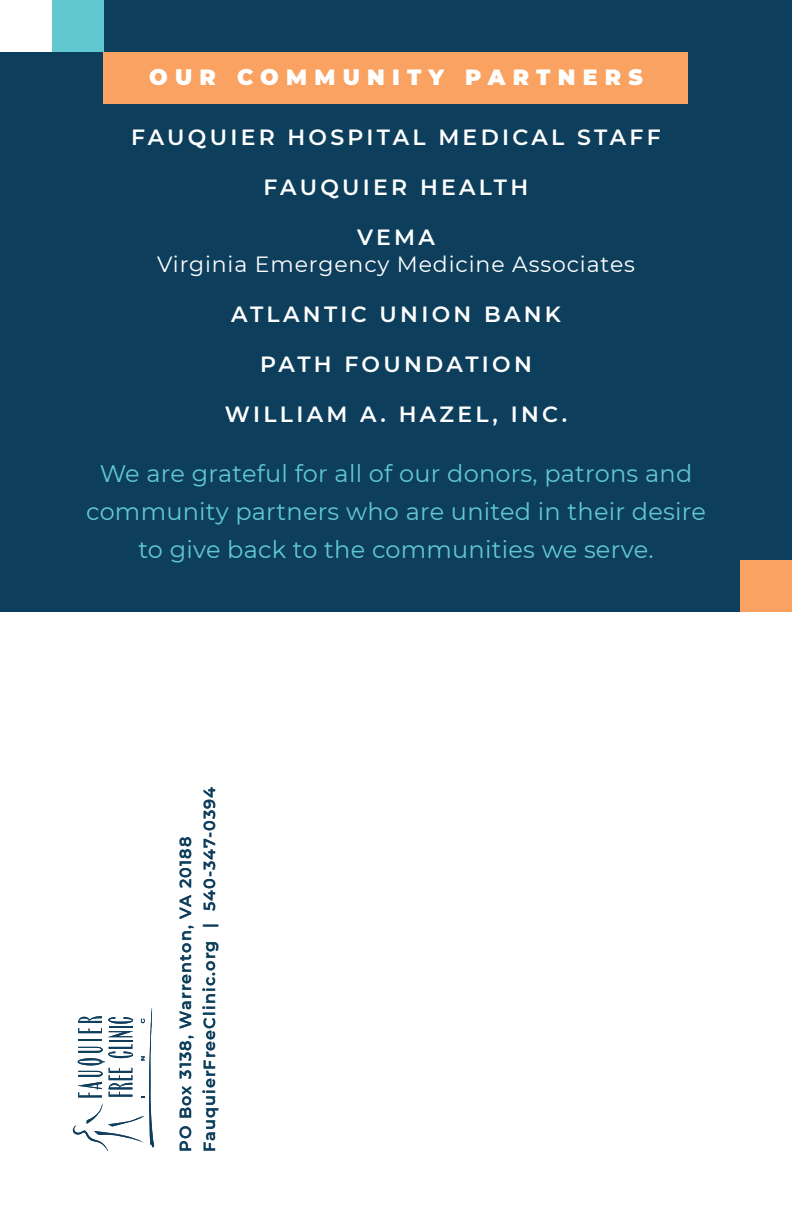
<style>
.page{position:relative;width:792px;height:1224px;background:#fff}
.page>*{position:absolute;margin:0;border:0;box-sizing:border-box;transform-origin:0 0}
.t1{font:24px/38px "Montserrat";letter-spacing:.01em;color:#61c8d0;text-align:center}
.t2{font:600 22px "Montserrat";letter-spacing:.15em;color:#fff}
.t3{font:22px "Montserrat";letter-spacing:.04em;color:#fff}
.t4{font:900 22px "Montserrat";letter-spacing:.33em;color:#fff}
.t5{font:600 16px/24px "Montserrat";letter-spacing:.07em;color:#0d3e5c}
</style>
<div class="page">
<div style="left:0;top:0;width:792px;height:612px;background:#0d3e5c"></div>
<svg style="left:73px;top:1008px;width:81px;height:143px"></svg>
<div style="left:43px;top:0;width:61px;height:52px;background:#61c8d0"></div>
<div style="left:0;top:0;width:52px;height:52px;background:#fff"></div>
<div style="left:740px;top:560px;width:52px;height:52px;background:#f9a261"></div>
<div style="left:104px;top:52px;width:584px;height:52px;background:#f9a261"></div>
<p class="t4" style="left:149px;top:61px;width:495px">OUR COMMUNITY PARTNERS</p>
<p class="t2" style="left:131px;top:122px;width:531px">FAUQUIER HOSPITAL MEDICAL STAFF</p>
<p class="t2" style="left:264px;top:172px;width:266px">FAUQUIER HEALTH</p>
<p class="t2" style="left:357px;top:222px;width:79px">VEMA</p>
<p class="t3" style="left:157px;top:249px;width:479px">Virginia Emergency Medicine Associates</p>
<p class="t2" style="left:231px;top:299px;width:331px">ATLANTIC UNION BANK</p>
<p class="t2" style="left:260px;top:349px;width:273px">PATH FOUNDATION</p>
<p class="t2" style="left:225px;top:399px;width:344px">WILLIAM A. HAZEL, INC.</p>
<p class="t1" style="left:86px;top:454px;width:621px">We are grateful for all of our donors, patrons and community partners who are united in their desire to give back to the communities we serve.</p>
<p class="t5" style="left:173px;top:1152px;width:367px;rotate:-90deg">PO Box 3138, Warrenton, VA 20188<br>FauquierFreeClinic.org | 540-347-0394</p>
</div>
